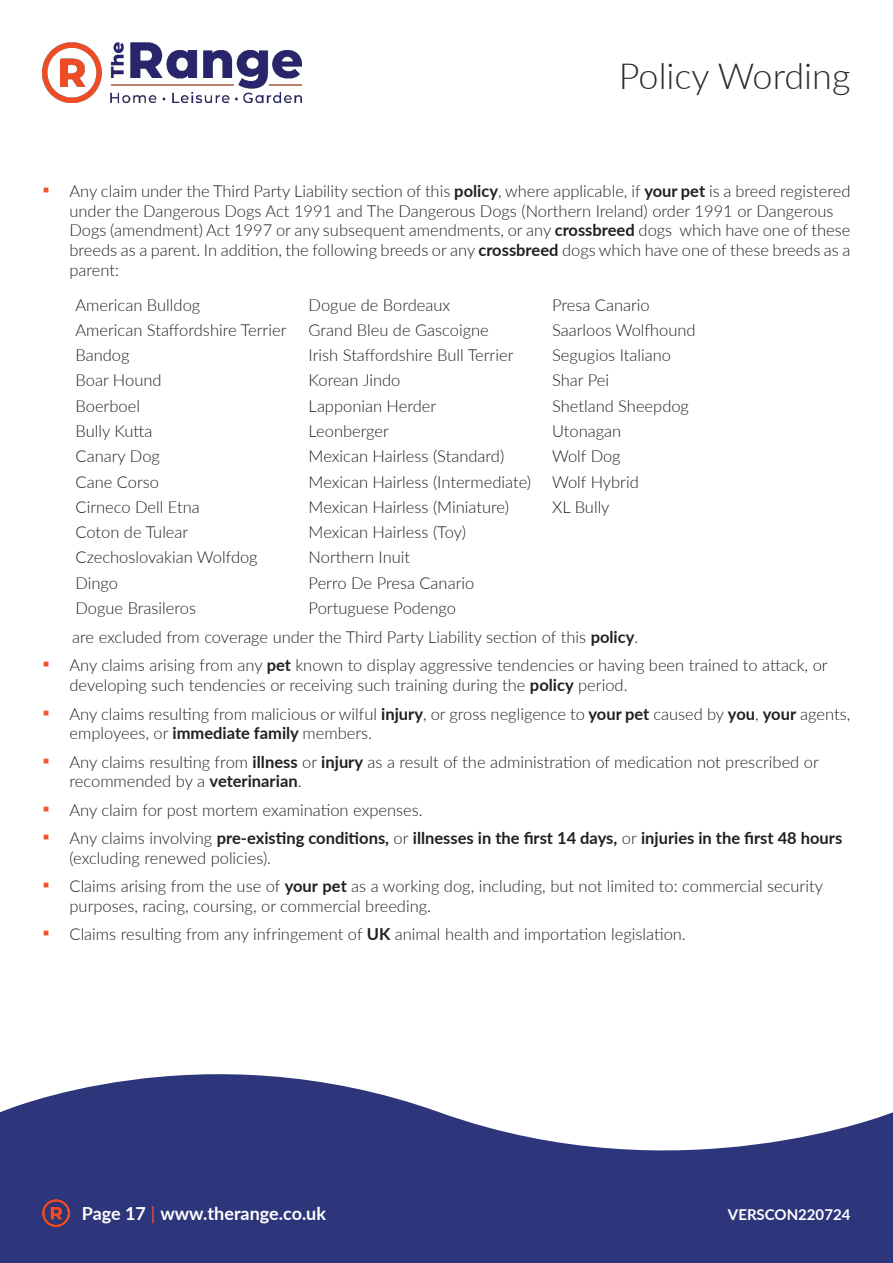
<style>
.page{position:relative;width:893px;height:1263px;background:#fff}
.page>*{position:absolute;margin:0;border:0;box-sizing:border-box;transform-origin:0 0}
.t1{font:300 36px "Lato";color:#292c2f}
.t2{font:700 18px "Lato";color:#fff}
.t3{font:300 16.5px/19.8px "Lato";color:#231f20}
.t4{font:700 16.5px/19.8px "Lato";color:#231f20}
.t5{font:700 15px "Lato";color:#fff}
.s1{font-family:"Arial";font-weight:400;font-size:21px;color:#f0542e}
.s2{font-weight:700}
.s3{font-weight:300}
.s4{font-weight:400;color:#f0542e}
</style>
<div class="page">
<svg style="left:0;top:1074px;width:893px;height:189px;fill:#2d367a"></svg>
<img style="left:43px;top:1200px;width:26px;height:26px">
<img style="left:43px;top:43px;width:258px;height:59px">
<h1 class="t1" style="left:619px;top:51px;width:233px">Policy Wording</h1>
<p class="t3" style="left:70px;top:180px;width:782px;text-indent:-27px"><span class="s1">▪</span> Any claim under the Third Party Liability section of this <span class="s2">policy</span>, where applicable, if <span class="s2">your pet</span> is a breed registered under the Dangerous Dogs Act 1991 and The Dangerous Dogs (Northern Ireland) order 1991 or Dangerous Dogs (amendment) Act 1997 or any subsequent amendments, or any <span class="s2">crossbreed</span> dogs which have one of these breeds as a parent. In addition, the following breeds or any <span class="s2">crossbreed</span> dogs which have one of these breeds as a parent:</p>
<p class="t3" style="left:76px;top:294px;width:126px">American Bulldog</p>
<p class="t3" style="left:309px;top:294px;width:143px">Dogue de Bordeaux</p>
<p class="t3" style="left:552px;top:294px;width:99px">Presa Canario</p>
<p class="t3" style="left:76px;top:319px;width:213px">American Staffordshire Terrier</p>
<p class="t3" style="left:309px;top:319px;width:182px">Grand Bleu de Gascoigne</p>
<p class="t3" style="left:552px;top:319px;width:145px">Saarloos Wolfhound</p>
<p class="t3" style="left:76px;top:345px;width:56px">Bandog</p>
<p class="t3" style="left:309px;top:345px;width:206px">Irish Staffordshire Bull Terrier</p>
<p class="t3" style="left:552px;top:345px;width:120px">Segugios Italiano</p>
<p class="t3" style="left:76px;top:370px;width:88px">Boar Hound</p>
<p class="t3" style="left:309px;top:370px;width:93px">Korean Jindo</p>
<p class="t3" style="left:552px;top:370px;width:58px">Shar Pei</p>
<p class="t3" style="left:76px;top:395px;width:66px">Boerboel</p>
<p class="t3" style="left:309px;top:395px;width:129px">Lapponian Herder</p>
<p class="t3" style="left:552px;top:395px;width:138px">Shetland Sheepdog</p>
<p class="t3" style="left:76px;top:421px;width:78px">Bully Kutta</p>
<p class="t3" style="left:309px;top:421px;width:82px">Leonberger</p>
<p class="t3" style="left:552px;top:421px;width:71px">Utonagan</p>
<p class="t3" style="left:76px;top:446px;width:86px">Canary Dog</p>
<p class="t3" style="left:309px;top:446px;width:197px">Mexican Hairless (Standard)</p>
<p class="t3" style="left:552px;top:446px;width:70px">Wolf Dog</p>
<p class="t3" style="left:76px;top:471px;width:85px">Cane Corso</p>
<p class="t3" style="left:309px;top:471px;width:224px">Mexican Hairless (Intermediate)</p>
<p class="t3" style="left:552px;top:471px;width:88px">Wolf Hybrid</p>
<p class="t3" style="left:76px;top:496px;width:126px">Cirneco Dell Etna</p>
<p class="t3" style="left:309px;top:496px;width:202px">Mexican Hairless (Miniature)</p>
<p class="t3" style="left:552px;top:496px;width:59px">XL Bully</p>
<p class="t3" style="left:76px;top:522px;width:114px">Coton de Tulear</p>
<p class="t3" style="left:309px;top:522px;width:159px">Mexican Hairless (Toy)</p>
<p class="t3" style="left:76px;top:547px;width:184px">Czechoslovakian Wolfdog</p>
<p class="t3" style="left:309px;top:547px;width:103px">Northern Inuit</p>
<p class="t3" style="left:76px;top:572px;width:44px">Dingo</p>
<p class="t3" style="left:309px;top:572px;width:167px">Perro De Presa Canario</p>
<p class="t3" style="left:76px;top:598px;width:122px">Dogue Brasileros</p>
<p class="t3" style="left:309px;top:598px;width:149px">Portuguese Podengo</p>
<p class="t3" style="left:72px;top:627px;width:567px">are excluded from coverage under the Third Party Liability section of this <span class="s2">policy</span>.</p>
<p class="t3" style="left:70px;top:655px;width:760px;text-indent:-27px"><span class="s1">▪</span> Any claims arising from any <span class="s2">pet</span> known to display aggressive tendencies or having been trained to attack, or developing such tendencies or receiving such training during the <span class="s2">policy</span> period.</p>
<p class="t3" style="left:70px;top:703px;width:782px;text-indent:-27px"><span class="s1">▪</span> Any claims resulting from malicious or wilful <span class="s2">injury</span>, or gross negligence to <span class="s2">your pet</span> caused by <span class="s2">you</span>, <span class="s2">your</span> agents, employees, or <span class="s2">immediate family</span> members.</p>
<p class="t3" style="left:70px;top:751px;width:751px;text-indent:-27px"><span class="s1">▪</span> Any claims resulting from <span class="s2">illness</span> or <span class="s2">injury</span> as a result of the administration of medication not prescribed or recommended by a <span class="s2">veterinarian</span>.</p>
<p class="t3" style="left:43px;top:799px;width:382px"><span class="s1">▪</span> Any claim for post mortem examination expenses.</p>
<p class="t4" style="left:70px;top:827px;width:774px;text-indent:-27px"><span class="s1">▪</span> <span class="s3">Any claims involving</span> pre-existing conditions, <span class="s3">or</span> illnesses in the first 14 days, <span class="s3">or</span> injuries in the first 48 hours <span class="s3">(excluding renewed policies).</span></p>
<p class="t3" style="left:70px;top:876px;width:755px;text-indent:-27px"><span class="s1">▪</span> Claims arising from the use of <span class="s2">your pet</span> as a working dog, including, but not limited to: commercial security purposes, racing, coursing, or commercial breeding.</p>
<p class="t3" style="left:43px;top:924px;width:645px"><span class="s1">▪</span> Claims resulting from any infringement of <span class="s2">UK</span> animal health and importation legislation.</p>
<p class="t2" style="left:82px;top:1201px;width:246px">Page 17 <span class="s4">|</span> www.therange.co.uk</p>
<p class="t5" style="left:728px;top:1204px;width:124px">VERSCON220724</p>
</div>
